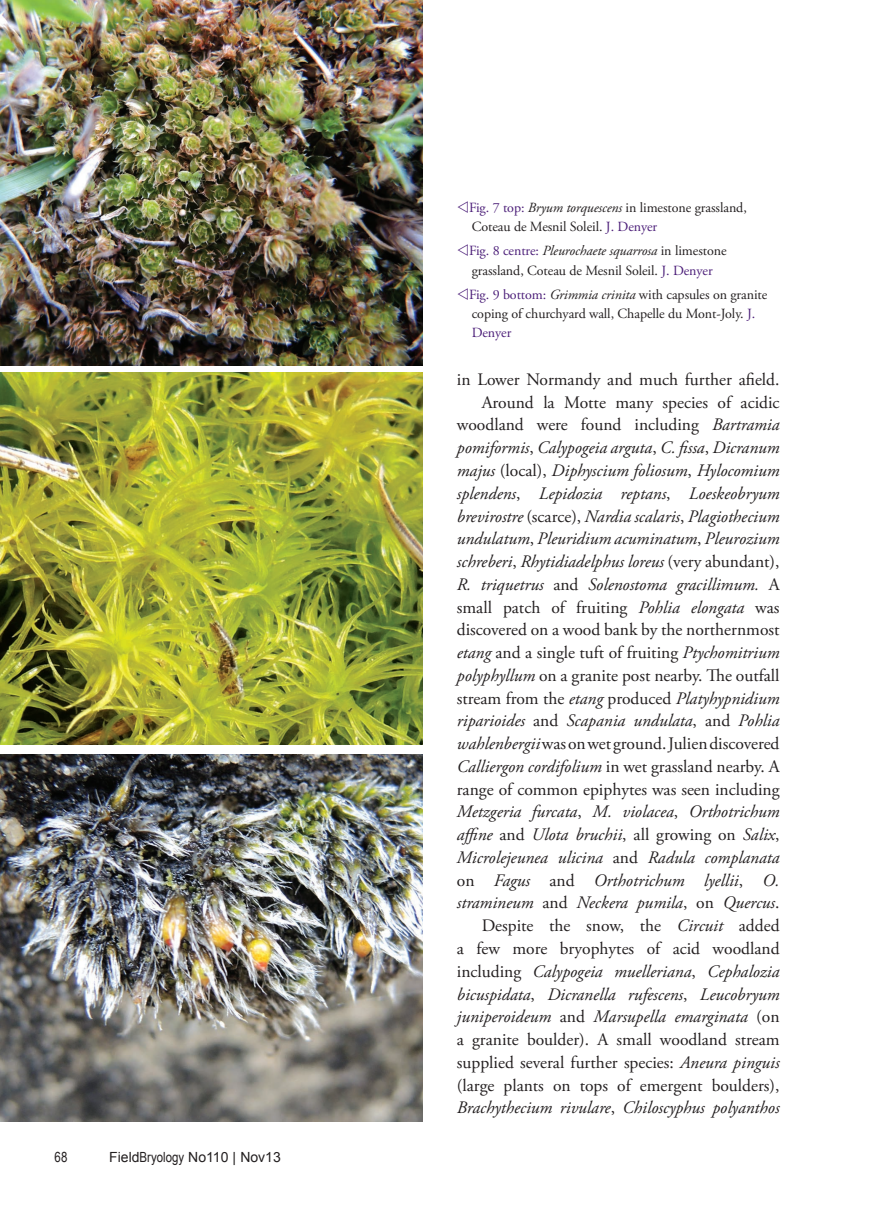
<style>
.page{position:relative;width:869px;height:1216px;background:#fff}
.page>*{position:absolute;margin:0;border:0;box-sizing:border-box;transform-origin:0 0}
.t1{font:italic 17.5px/22.8px "Adobe Garamond Pro";color:#231f20;text-align:justify}
.t2{font:17.5px/22.8px "Adobe Garamond Pro";color:#231f20;text-align:justify}
.Figure_Legend{font:14px/19.2px "Adobe Garamond Pro";letter-spacing:-.005em;color:#231f20}
.t3{font:14px "Arial";color:#231f20}
.t4{font:14px "Arial Narrow";color:#231f20}
.s1{font-family:"Arial Narrow"}
.s2{color:#4c1f79}
.s3{font-style:italic}
.s4{font-style:normal}
</style>
<div class="page">
<img style="left:0;top:0;width:422px;height:365px">
<img style="left:0;top:372px;width:422px;height:372px">
<img style="left:0;top:754px;width:422px;height:367px">
<p class="t4" style="left:55px;top:1146px;width:14px">68</p>
<p class="t3" style="left:109px;top:1147px;width:173px">Field<span class="s1">Bryology</span> No110 | Nov13</p>
<p class="Figure_Legend" style="left:471px;top:198px;width:276px;text-indent:-15px"><span class="s2">❖Fig. 7 top:</span> <span class="s3">Bryum torquescens</span> in limestone grassland,<br>Coteau de Mesnil Soleil. <span class="s2">J. Denyer</span></p>
<p class="Figure_Legend" style="left:456px;top:242px;width:271px;text-align:center"><span class="s2">❖Fig. 8 centre:</span> <span class="s3">Pleurochaete squarrosa</span> in limestone grassland, Coteau de Mesnil Soleil. <span class="s2">J. Denyer</span></p>
<p class="Figure_Legend" style="left:471px;top:285px;width:297px;text-indent:-15px"><span class="s2">❖Fig. 9 bottom:</span> <span class="s3">Grimmia crinita</span> with capsules on granite coping of churchyard wall, Chapelle du Mont-Joly. <span class="s2">J.<br>Denyer</span></p>
<p class="t2" style="left:456px;top:368px;width:324px">in Lower Normandy and much further afield.</p>
<p class="t1" style="left:456px;top:391px;width:324px;text-indent:25px"><span class="s4">Around la Motte many species of acidic woodland were found including</span> Bartramia pomiformis<span class="s4">,</span> Calypogeia arguta<span class="s4">,</span> C. fissa<span class="s4">,</span> Dicranum majus <span class="s4">(local),</span> Diphyscium foliosum<span class="s4">,</span> Hylocomium splendens<span class="s4">,</span> Lepidozia reptans<span class="s4">,</span> Loeskeobryum brevirostre <span class="s4">(scarce),</span> Nardia scalaris<span class="s4">,</span> Plagiothecium undulatum<span class="s4">,</span> Pleuridium acuminatum<span class="s4">,</span> Pleurozium schreberi<span class="s4">,</span> Rhytidiadelphus loreus <span class="s4">(very abundant), </span>R. triquetrus <span class="s4">and</span> Solenostoma gracillimum. <span class="s4">A small patch of fruiting</span> Pohlia elongata <span class="s4">was discovered on a wood bank by the northernmost </span>etang <span class="s4">and a single tuft of fruiting</span> Ptychomitrium polyphyllum <span class="s4">on a granite post nearby. The outfall stream from the</span> etang <span class="s4">produced</span> Platyhypnidium riparioides <span class="s4">and</span> Scapania undulata<span class="s4">, and</span> Pohlia wahlenbergii <span class="s4">was on wet ground. Julien discovered </span>Calliergon cordifolium <span class="s4">in wet grassland nearby. A range of common epiphytes was seen including </span>Metzgeria furcata<span class="s4">,</span> M. violacea<span class="s4">,</span> Orthotrichum affine <span class="s4">and</span> Ulota bruchii<span class="s4">, all growing on</span> Salix<span class="s4">, </span>Microlejeunea ulicina <span class="s4">and</span> Radula complanata <span class="s4">on</span> Fagus <span class="s4">and</span> Orthotrichum lyellii<span class="s4">,</span> O. stramineum <span class="s4">and</span> Neckera pumila<span class="s4">, on</span> Quercus<span class="s4">.</span></p>
<p class="t2" style="left:456px;top:914px;width:324px;text-indent:25px">Despite the snow, the <span class="s3">Circuit</span> added a few more bryophytes of acid woodland including <span class="s3">Calypogeia muelleriana</span>, <span class="s3">Cephalozia bicuspidata</span>, <span class="s3">Dicranella rufescens</span>, <span class="s3">Leucobryum juniperoideum</span> and <span class="s3">Marsupella emarginata</span> (on a granite boulder). A small woodland stream supplied several further species: <span class="s3">Aneura pinguis </span>(large plants on tops of emergent boulders), <span class="s3">Brachythecium rivulare</span>, <span class="s3">Chiloscyphus polyanthos</span></p>
</div>
